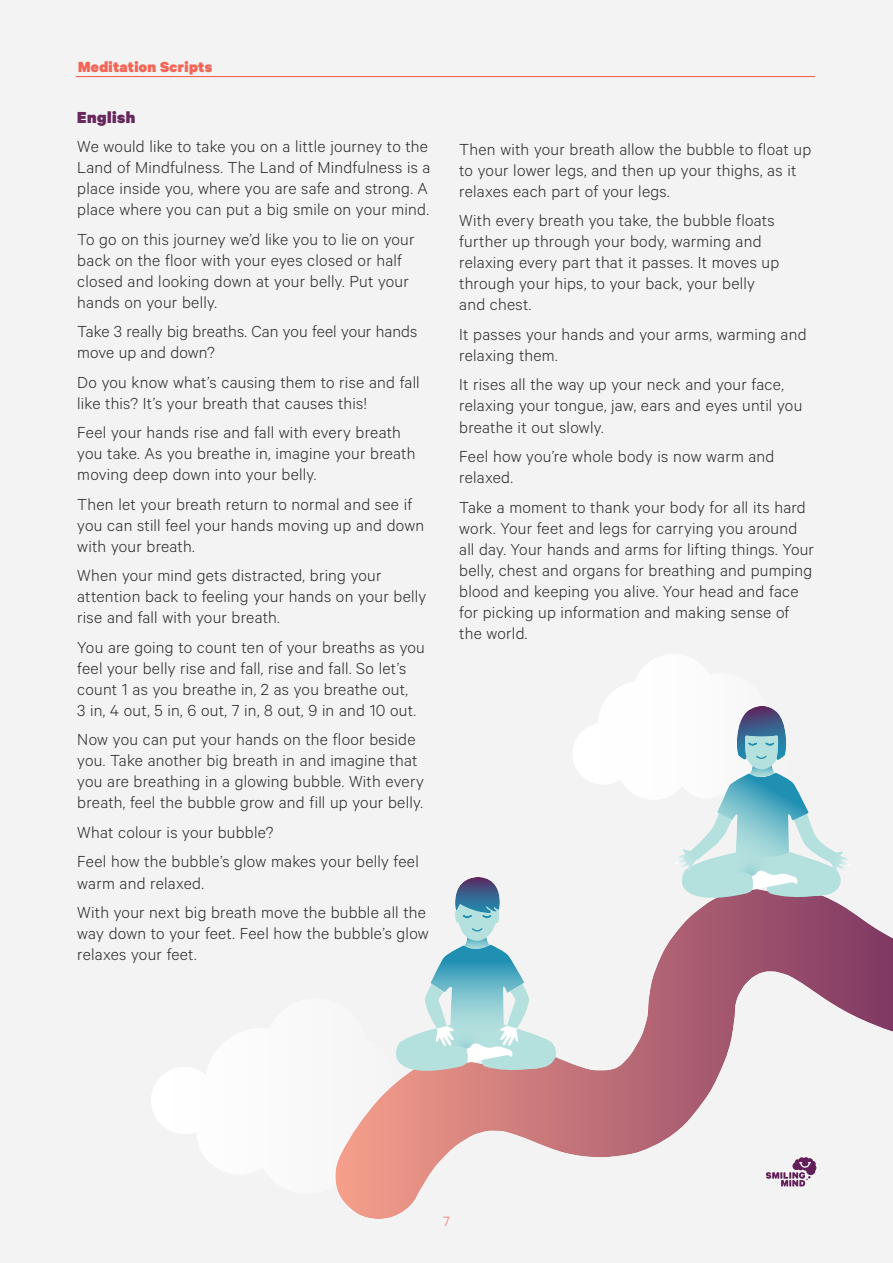
<style>
.page{position:relative;width:893px;height:1263px;background:#f3f3f3}
.page>*{position:absolute;margin:0;border:0;box-sizing:border-box;transform-origin:0 0}
.t1{font:300 18px/21px "Calibre";letter-spacing:.015em;color:#292829}
.t2{font:900 18px "Calibre";letter-spacing:.025em;color:#67285d}
.t3{font:900 16.5px "Calibre";letter-spacing:.02em;color:#f26657}
.t4{font:300 15px "Calibre";color:#f36e5d}
</style>
<div class="page">
<hr style="left:76px;top:76px;width:739px;height:1px;background:#f26657">
<svg style="left:151px;top:1067px;width:47px;height:71px;fill:#fefefe"></svg>
<svg style="left:335px;top:903px;width:558px;height:316px"></svg>
<svg style="left:573px;top:661px;width:278px;height:242px"></svg>
<svg style="left:391px;top:877px;width:170px;height:199px"></svg>
<p class="t3" style="left:78px;top:61px;width:136px">Meditation Scripts</p>
<p class="t2" style="left:77px;top:111px;width:60px">English</p>
<p class="t1" style="left:77px;top:137px;width:355px">We would like to take you on a little journey to the Land of Mindfulness. The Land of Mindfulness is a place inside you, where you are safe and strong. A place where you can put a big smile on your mind.</p>
<p class="t1" style="left:77px;top:230px;width:339px">To go on this journey we’d like you to lie on your back on the floor with your eyes closed or half closed and looking down at your belly. Put your hands on your belly.</p>
<p class="t1" style="left:77px;top:322px;width:342px">Take 3 really big breaths. Can you feel your hands move up and down?</p>
<p class="t1" style="left:77px;top:373px;width:344px">Do you know what’s causing them to rise and fall like this? It’s your breath that causes this!</p>
<p class="t1" style="left:77px;top:423px;width:340px">Feel your hands rise and fall with every breath you take. As you breathe in, imagine your breath moving deep down into your belly.</p>
<p class="t1" style="left:77px;top:495px;width:348px">Then let your breath return to normal and see if you can still feel your hands moving up and down with your breath.</p>
<p class="t1" style="left:77px;top:567px;width:351px">When your mind gets distracted, bring your attention back to feeling your hands on your belly rise and fall with your breath.</p>
<p class="t1" style="left:77px;top:638px;width:349px">You are going to count ten of your breaths as you feel your belly rise and fall, rise and fall. So let’s count 1 as you breathe in, 2 as you breathe out,<br>3 in, 4 out, 5 in, 6 out, 7 in, 8 out, 9 in and 10 out.</p>
<p class="t1" style="left:77px;top:731px;width:348px">Now you can put your hands on the floor beside you. Take another big breath in and imagine that you are breathing in a glowing bubble. With every breath, feel the bubble grow and fill up your belly.</p>
<p class="t1" style="left:77px;top:819px;width:343px;line-height:29.5px">What colour is your bubble?<br>Feel how the bubble’s glow makes your belly feel</p>
<p class="t1" style="left:77px;top:869px;width:350px;line-height:29.5px">warm and relaxed.<br>With your next big breath move the bubble all the</p>
<p class="t1" style="left:77px;top:924px;width:353px">way down to your feet. Feel how the bubble’s glow relaxes your feet.</p>
<p class="t1" style="left:459px;top:140px;width:353px">Then with your breath allow the bubble to float up to your lower legs, and then up your thighs, as it relaxes each part of your legs.</p>
<p class="t1" style="left:459px;top:212px;width:322px">With every breath you take, the bubble floats further up through your body, warming and relaxing every part that it passes. It moves up through your hips, to your back, your belly and chest.</p>
<p class="t1" style="left:459px;top:325px;width:349px">It passes your hands and your arms, warming and relaxing them.</p>
<p class="t1" style="left:459px;top:376px;width:345px">It rises all the way up your neck and your face, relaxing your tongue, jaw, ears and eyes until you breathe it out slowly.</p>
<p class="t1" style="left:459px;top:447px;width:317px">Feel how you’re whole body is now warm and relaxed.</p>
<p class="t1" style="left:459px;top:498px;width:356px">Take a moment to thank your body for all its hard work. Your feet and legs for carrying you around all day. Your hands and arms for lifting things. Your belly, chest and organs for breathing and pumping blood and keeping you alive. Your head and face for picking up information and making sense of the world.</p>
<p class="t4" style="left:443px;top:1216px;width:8px">7</p>
</div>
